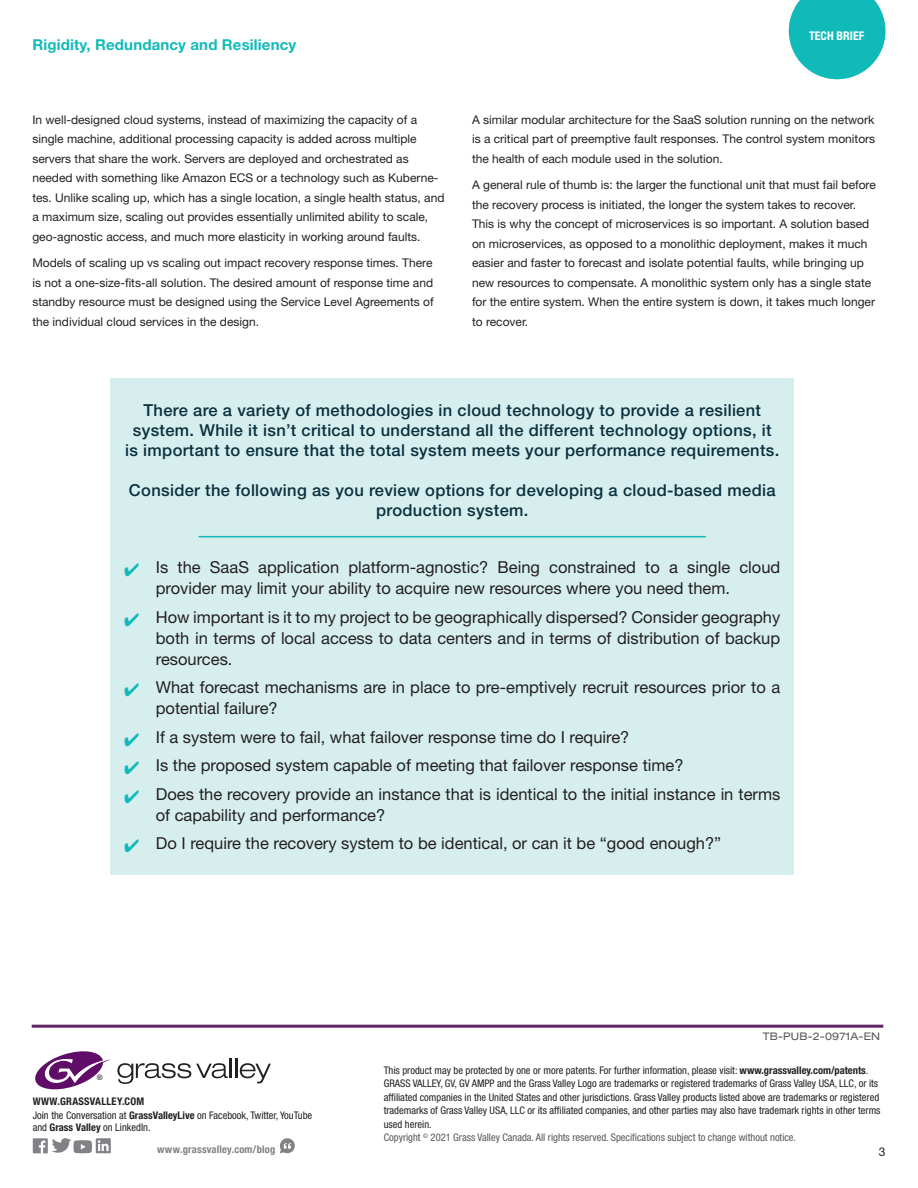
<style>
.page{position:relative;width:918px;height:1188px;background:#fff}
.page>*{position:absolute;margin:0;border:0;box-sizing:border-box;transform-origin:0 0}
.t1{font:16.5px/21px "Helvetica Neue";color:#231f20}
._2019_Intro{font:500 16.5px/19.8px "Helvetica Neue";letter-spacing:.02em;color:#0a303e;text-align:center}
._2019_Title_Page_Hea{font:700 15px "Helvetica Neue";letter-spacing:.01em;color:#10bab9}
._2019_Text{font:12px/19.5px "Helvetica Neue";color:#231f20}
.t2{font:700 condensed 12px "Helvetica Neue";color:#fff}
._2019_Boilerplate{font:condensed 10.5px/13.5px "Helvetica Neue";color:#231f20}
._2019_Boilerplate-2{font:condensed 10.5px "Helvetica Neue";color:#57585a}
.t3{font:700 condensed 10.5px "Helvetica Neue";letter-spacing:.02em;color:#808285}
.t4{font:expanded 10.5px "Helvetica Neue";letter-spacing:.01em;color:#57585a}
.t5{font:condensed 7.5px "Helvetica Neue";color:#231f20}
.s1{color:#10bab9}
.s2{font-weight:700}
</style>
<div class="page">
<svg style="left:280px;top:1138px;width:15px;height:15px"></svg>
<svg style="left:33px;top:1138px;width:78px;height:15px"></svg>
<svg style="left:117px;top:1063px;width:111px;height:21px"></svg>
<hr style="left:229px;top:1058px;width:3px;height:20px;background:#231f20">
<hr style="left:236px;top:1058px;width:2px;height:20px;background:#231f20">
<svg style="left:240px;top:1063px;width:31px;height:20px"></svg>
<svg style="left:35px;top:1051px;width:75px;height:39px"></svg>
<hr style="left:32px;top:1025px;width:851px;height:3px;background:#622465">
<svg style="left:789px;top:0;width:97px;height:79px;background:#36c4c4"></svg>
<div style="left:111px;top:378px;width:683px;height:497px;background:#d7eeee"></div>
<hr style="left:199px;top:536px;width:507px;height:1px;background:#10bab9">
<p class="_2019_Title_Page_Hea" style="left:32px;top:35px;width:265px">Rigidity, Redundancy and Resiliency</p>
<p class="_2019_Text" style="left:32px;top:110px;width:414px">In well-designed cloud systems, instead of maximizing the capacity of a single machine, additional processing capacity is added across multiple servers that share the work. Servers are deployed and orchestrated as needed with something like Amazon ECS or a technology such as Kuberne&shy;tes. Unlike scaling up, which has a single location, a single health status, and a maximum size, scaling out provides essentially unlimited ability to scale, geo-agnostic access, and much more elasticity in working around faults.</p>
<p class="_2019_Text" style="left:32px;top:253px;width:403px;text-align:justify">Models of scaling up vs scaling out impact recovery response times. There is not a one-size-fits-all solution. The desired amount of response time and standby resource must be designed using the Service Level Agreements of the individual cloud services in the design.</p>
<p class="t2" style="left:809px;top:29px;width:57px">TECH BRIEF</p>
<p class="_2019_Text" style="left:472px;top:110px;width:405px;text-align:justify">A similar modular architecture for the SaaS solution running on the network is a critical part of preemptive fault responses. The control system monitors the health of each module used in the solution.</p>
<p class="_2019_Text" style="left:472px;top:175px;width:405px">A general rule of thumb is: the larger the functional unit that must fail before the recovery process is initiated, the longer the system takes to recover.<br>This is why the concept of microservices is so important. A solution based on microservices, as opposed to a monolithic deployment, makes it much easier and faster to forecast and isolate potential faults, while bringing up new resources to compensate. A monolithic system only has a single state for the entire system. When the entire system is down, it takes much longer to recover.</p>
<p class="_2019_Intro" style="left:125px;top:400px;width:656px">There are a variety of methodologies in cloud technology to provide a resilient system. While it isn’t critical to understand all the different technology options, it is important to ensure that the total system meets your performance requirements.</p>
<p class="_2019_Intro" style="left:129px;top:480px;width:648px">Consider the following as you review options for developing a cloud-based media production system.</p>
<p class="t1" style="left:156px;top:557px;width:626px;text-indent:-32px"><span class="s1">✔</span> Is the SaaS application platform-agnostic? Being constrained to a single cloud provider may limit your ability to acquire new resources where you need them.</p>
<p class="t1" style="left:156px;top:606px;width:626px;text-align:justify;text-indent:-32px"><span class="s1">✔</span> How important is it to my project to be geographically dispersed? Consider geography both in terms of local access to data centers and in terms of distribution of backup resources.</p>
<p class="t1" style="left:156px;top:677px;width:626px;text-indent:-32px"><span class="s1">✔</span> What forecast mechanisms are in place to pre-emptively recruit resources prior to a potential failure?</p>
<p class="t1" style="left:124px;top:726px;width:507px"><span class="s1">✔</span> If a system were to fail, what failover response time do I require?</p>
<p class="t1" style="left:124px;top:755px;width:561px"><span class="s1">✔</span> Is the proposed system capable of meeting that failover response time?</p>
<p class="t1" style="left:156px;top:783px;width:626px;text-indent:-32px"><span class="s1">✔</span> Does the recovery provide an instance that is identical to the initial instance in terms of capability and performance?</p>
<p class="t1" style="left:124px;top:833px;width:598px"><span class="s1">✔</span> Do I require the recovery system to be identical, or can it be “good enough?”</p>
<p class="t5" style="left:97px;top:1073px;width:7px">®</p>
<p class="_2019_Boilerplate" style="left:33px;top:1095px;width:281px"><span class="s2">WWW.GRASSVALLEY.COM<br></span>Join the Conversation at <span class="s2">GrassValleyLive</span> on Facebook, Twitter, YouTube</p>
<p class="_2019_Boilerplate" style="left:33px;top:1120px;width:119px">and <span class="s2">Grass Valley</span> on LinkedIn.</p>
<p class="t3" style="left:157px;top:1141px;width:120px">www.grassvalley.com/blog</p>
<p class="t4" style="left:763px;top:1030px;width:119px">TB-PUB-2-0971A-EN</p>
<p class="_2019_Boilerplate" style="left:384px;top:1063px;width:486px">This product may be protected by one or more patents. For further information, please visit: <span class="s2">www.grassvalley.com/patents</span>.</p>
<p class="_2019_Boilerplate" style="left:384px;top:1077px;width:498px">GRASS VALLEY, GV, GV AMPP and the Grass Valley Logo are trademarks or registered trademarks of Grass Valley USA, LLC, or its affiliated companies in the United States and other jurisdictions. Grass Valley products listed above are trademarks or registered trademarks of Grass Valley USA, LLC or its affiliated companies, and other parties may also have trademark rights in other terms used herein.</p>
<p class="_2019_Boilerplate-2" style="left:384px;top:1131px;width:414px">Copyright <sup>©</sup> 2021 Grass Valley Canada. All rights reserved. Specifications subject to change without notice.</p>
<p class="_2019_Text" style="left:879px;top:1141px;width:8px">3</p>
</div>
